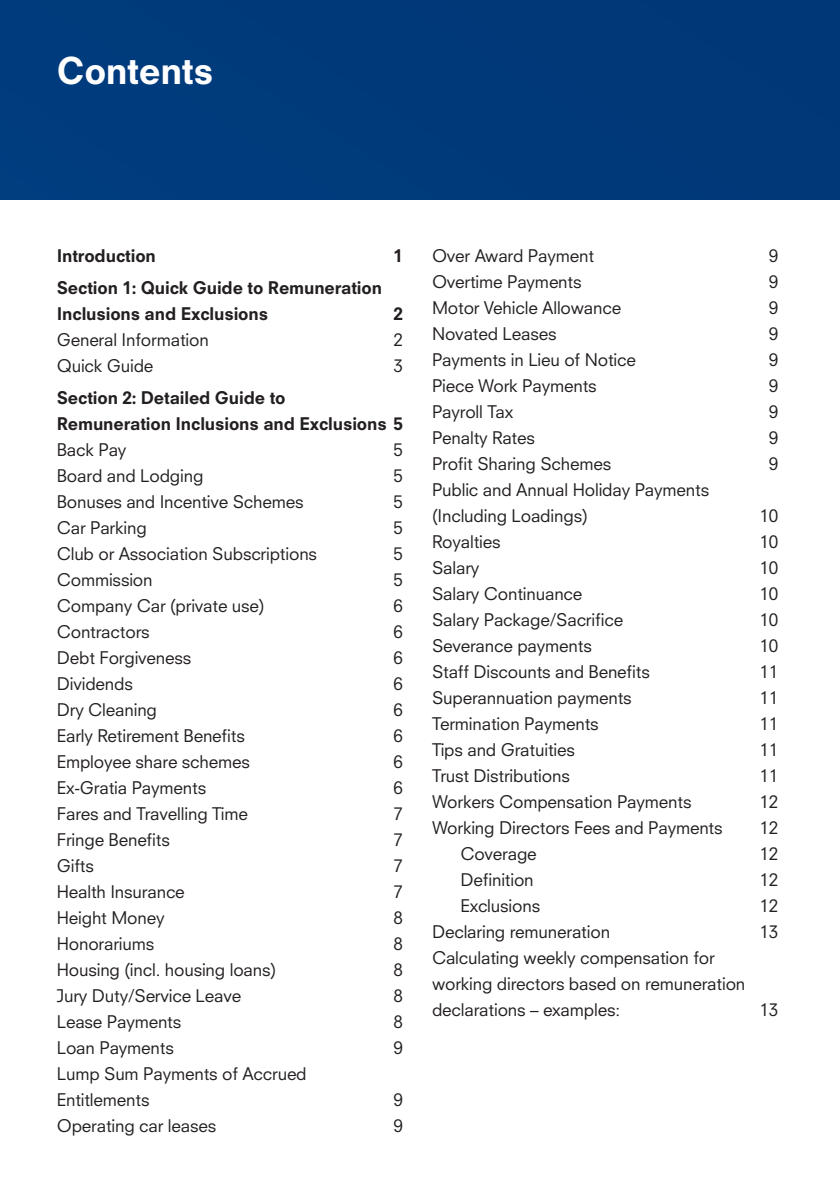
<style>
.page{position:relative;width:840px;height:1191px;background:#fff}
.page>*{position:absolute;margin:0;border:0;box-sizing:border-box;transform-origin:0 0}
.t1{font:800 36px "Neuzeit SLT Std";letter-spacing:-.015em;color:#fff}
.t2{font:17px/26px "Neuzeit SLT Std";letter-spacing:-.01em;color:#231f20}
.t3{font:800 17px/26px "Neuzeit SLT Std";letter-spacing:-.01em;color:#231f20}
</style>
<div class="page">
<div style="left:0;top:0;width:839px;height:200px;background:#00397a"></div>
<h1 class="t1" style="left:57px;top:48px;width:158px">Contents</h1>
<p class="t3" style="left:57px;top:243px;width:101px">Introduction</p>
<p class="t3" style="left:393px;top:243px;width:11px">1</p>
<p class="t3" style="left:57px;top:275px;width:327px">Section 1: Quick Guide to Remuneration<br>Inclusions and Exclusions</p>
<p class="t3" style="left:393px;top:301px;width:11px">2</p>
<p class="t2" style="left:57px;top:326px;width:153px">General Information</p>
<p class="t2" style="left:393px;top:326px;width:11px">2</p>
<p class="t2" style="left:57px;top:352px;width:98px">Quick Guide</p>
<p class="t2" style="left:393px;top:352px;width:11px">3</p>
<p class="t3" style="left:57px;top:384px;width:347px">Section 2: Detailed Guide to<br>Remuneration Inclusions and Exclusions 5</p>
<p class="t2" style="left:57px;top:436px;width:71px">Back Pay</p>
<p class="t2" style="left:393px;top:436px;width:11px">5</p>
<p class="t2" style="left:57px;top:462px;width:148px">Board and Lodging</p>
<p class="t2" style="left:393px;top:462px;width:11px">5</p>
<p class="t2" style="left:57px;top:488px;width:248px">Bonuses and Incentive Schemes</p>
<p class="t2" style="left:393px;top:488px;width:11px">5</p>
<p class="t2" style="left:57px;top:514px;width:91px">Car Parking</p>
<p class="t2" style="left:393px;top:514px;width:11px">5</p>
<p class="t2" style="left:57px;top:540px;width:262px">Club or Association Subscriptions</p>
<p class="t2" style="left:393px;top:540px;width:11px">5</p>
<p class="t2" style="left:57px;top:566px;width:97px">Commission</p>
<p class="t2" style="left:393px;top:566px;width:11px">5</p>
<p class="t2" style="left:57px;top:592px;width:209px">Company Car (private use)</p>
<p class="t2" style="left:393px;top:592px;width:11px">6</p>
<p class="t2" style="left:57px;top:618px;width:94px">Contractors</p>
<p class="t2" style="left:393px;top:618px;width:11px">6</p>
<p class="t2" style="left:57px;top:644px;width:136px">Debt Forgiveness</p>
<p class="t2" style="left:393px;top:644px;width:11px">6</p>
<p class="t2" style="left:57px;top:670px;width:78px">Dividends</p>
<p class="t2" style="left:393px;top:670px;width:11px">6</p>
<p class="t2" style="left:57px;top:696px;width:102px">Dry Cleaning</p>
<p class="t2" style="left:393px;top:696px;width:11px">6</p>
<p class="t2" style="left:57px;top:722px;width:189px">Early Retirement Benefits</p>
<p class="t2" style="left:393px;top:722px;width:11px">6</p>
<p class="t2" style="left:57px;top:748px;width:195px">Employee share schemes</p>
<p class="t2" style="left:393px;top:748px;width:11px">6</p>
<p class="t2" style="left:57px;top:774px;width:151px">Ex-Gratia Payments</p>
<p class="t2" style="left:393px;top:774px;width:11px">6</p>
<p class="t2" style="left:57px;top:800px;width:192px">Fares and Travelling Time</p>
<p class="t2" style="left:393px;top:800px;width:11px">7</p>
<p class="t2" style="left:57px;top:826px;width:115px">Fringe Benefits</p>
<p class="t2" style="left:393px;top:826px;width:11px">7</p>
<p class="t2" style="left:57px;top:852px;width:39px">Gifts</p>
<p class="t2" style="left:393px;top:852px;width:11px">7</p>
<p class="t2" style="left:57px;top:878px;width:129px">Health Insurance</p>
<p class="t2" style="left:393px;top:878px;width:11px">7</p>
<p class="t2" style="left:57px;top:904px;width:109px">Height Money</p>
<p class="t2" style="left:393px;top:904px;width:11px">8</p>
<p class="t2" style="left:57px;top:930px;width:99px">Honorariums</p>
<p class="t2" style="left:393px;top:930px;width:11px">8</p>
<p class="t2" style="left:57px;top:956px;width:221px">Housing (incl. housing loans)</p>
<p class="t2" style="left:393px;top:956px;width:11px">8</p>
<p class="t2" style="left:57px;top:982px;width:186px">Jury Duty/Service Leave</p>
<p class="t2" style="left:393px;top:982px;width:11px">8</p>
<p class="t2" style="left:57px;top:1008px;width:126px">Lease Payments</p>
<p class="t2" style="left:393px;top:1008px;width:11px">8</p>
<p class="t2" style="left:57px;top:1034px;width:119px">Loan Payments</p>
<p class="t2" style="left:393px;top:1034px;width:11px">9</p>
<p class="t2" style="left:57px;top:1060px;width:251px">Lump Sum Payments of Accrued<br>Entitlements</p>
<p class="t2" style="left:393px;top:1086px;width:11px">9</p>
<p class="t2" style="left:57px;top:1112px;width:161px">Operating car leases</p>
<p class="t2" style="left:393px;top:1112px;width:11px">9</p>
<p class="t2" style="left:432px;top:243px;width:163px">Over Award Payment</p>
<p class="t2" style="left:768px;top:243px;width:11px">9</p>
<p class="t2" style="left:432px;top:269px;width:151px">Overtime Payments</p>
<p class="t2" style="left:768px;top:269px;width:11px">9</p>
<p class="t2" style="left:432px;top:295px;width:191px">Motor Vehicle Allowance</p>
<p class="t2" style="left:768px;top:295px;width:11px">9</p>
<p class="t2" style="left:432px;top:321px;width:126px">Novated Leases</p>
<p class="t2" style="left:768px;top:321px;width:11px">9</p>
<p class="t2" style="left:432px;top:347px;width:205px">Payments in Lieu of Notice</p>
<p class="t2" style="left:768px;top:347px;width:11px">9</p>
<p class="t2" style="left:432px;top:373px;width:166px">Piece Work Payments</p>
<p class="t2" style="left:768px;top:373px;width:11px">9</p>
<p class="t2" style="left:432px;top:399px;width:83px">Payroll Tax</p>
<p class="t2" style="left:768px;top:399px;width:11px">9</p>
<p class="t2" style="left:432px;top:425px;width:104px">Penalty Rates</p>
<p class="t2" style="left:768px;top:425px;width:11px">9</p>
<p class="t2" style="left:432px;top:451px;width:181px">Profit Sharing Schemes</p>
<p class="t2" style="left:768px;top:451px;width:11px">9</p>
<p class="t2" style="left:432px;top:477px;width:278px">Public and Annual Holiday Payments (Including Loadings)</p>
<p class="t2" style="left:759px;top:503px;width:20px">10</p>
<p class="t2" style="left:432px;top:529px;width:70px">Royalties</p>
<p class="t2" style="left:759px;top:529px;width:20px">10</p>
<p class="t2" style="left:432px;top:555px;width:49px">Salary</p>
<p class="t2" style="left:759px;top:555px;width:20px">10</p>
<p class="t2" style="left:432px;top:581px;width:152px">Salary Continuance</p>
<p class="t2" style="left:759px;top:581px;width:20px">10</p>
<p class="t2" style="left:432px;top:607px;width:192px">Salary Package/Sacrifice</p>
<p class="t2" style="left:759px;top:607px;width:20px">10</p>
<p class="t2" style="left:432px;top:632px;width:161px">Severance payments</p>
<p class="t2" style="left:759px;top:632px;width:20px">10</p>
<p class="t2" style="left:432px;top:658px;width:219px">Staff Discounts and Benefits</p>
<p class="t2" style="left:759px;top:658px;width:20px">11</p>
<p class="t2" style="left:432px;top:684px;width:201px">Superannuation payments</p>
<p class="t2" style="left:759px;top:684px;width:20px">11</p>
<p class="t2" style="left:432px;top:710px;width:168px">Termination Payments</p>
<p class="t2" style="left:759px;top:710px;width:20px">11</p>
<p class="t2" style="left:432px;top:736px;width:144px">Tips and Gratuities</p>
<p class="t2" style="left:759px;top:736px;width:20px">11</p>
<p class="t2" style="left:432px;top:762px;width:139px">Trust Distributions</p>
<p class="t2" style="left:759px;top:762px;width:20px">11</p>
<p class="t2" style="left:432px;top:788px;width:261px">Workers Compensation Payments</p>
<p class="t2" style="left:759px;top:788px;width:20px">12</p>
<p class="t2" style="left:432px;top:814px;width:292px">Working Directors Fees and Payments</p>
<p class="t2" style="left:759px;top:814px;width:20px">12</p>
<p class="t2" style="left:460px;top:840px;width:78px">Coverage</p>
<p class="t2" style="left:759px;top:840px;width:20px">12</p>
<p class="t2" style="left:460px;top:866px;width:75px">Definition</p>
<p class="t2" style="left:759px;top:866px;width:20px">12</p>
<p class="t2" style="left:460px;top:892px;width:81px">Exclusions</p>
<p class="t2" style="left:759px;top:892px;width:20px">12</p>
<p class="t2" style="left:432px;top:918px;width:179px">Declaring remuneration</p>
<p class="t2" style="left:759px;top:918px;width:20px">13</p>
<p class="t2" style="left:432px;top:944px;width:315px">Calculating weekly compensation for working directors based on remuneration declarations – examples:</p>
<p class="t2" style="left:759px;top:996px;width:20px">13</p>
</div>
